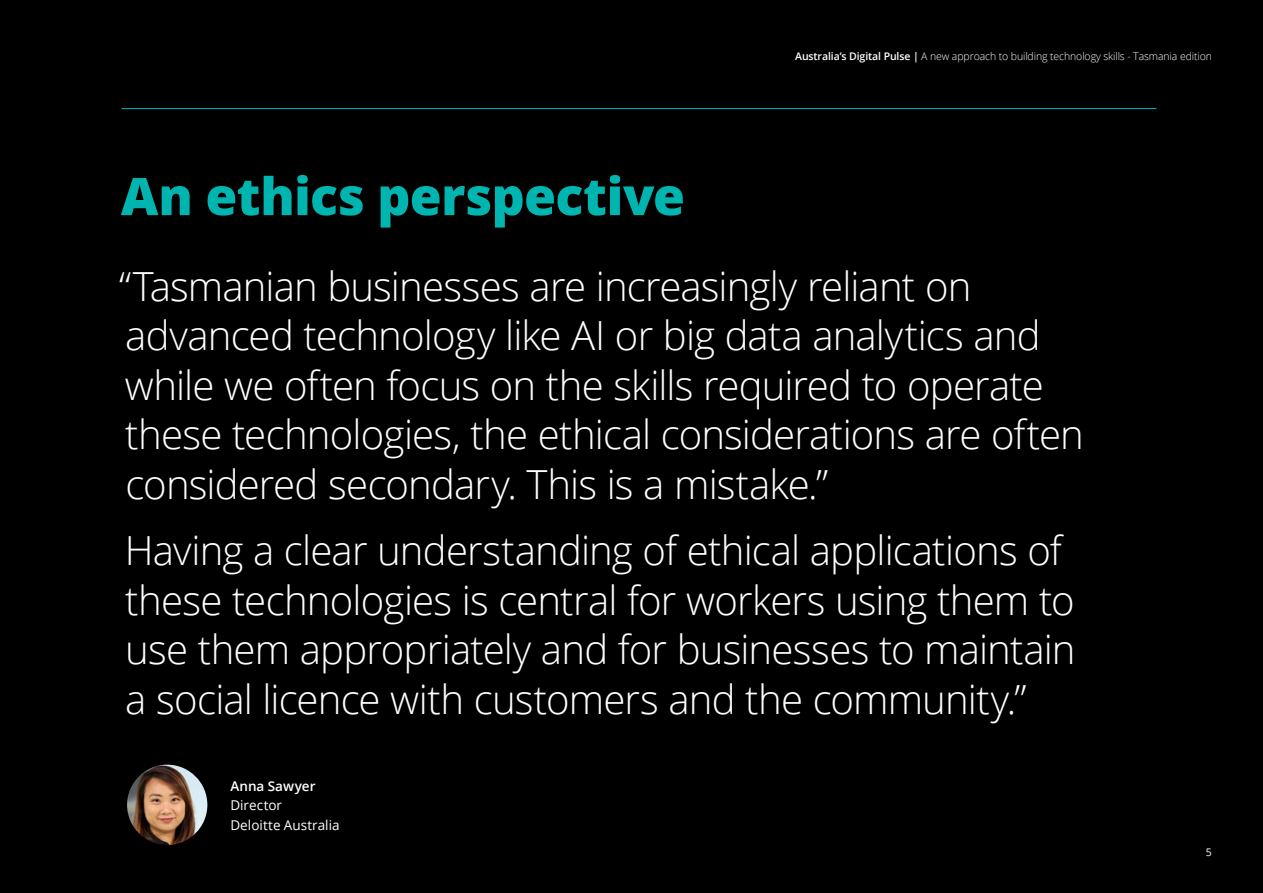
<style>
.page{position:relative;width:1263px;height:893px;background:#000}
.page>*{position:absolute;margin:0;border:0;box-sizing:border-box;transform-origin:0 0}
.Body_copy__8_5_12pt{font:800 51.75px "Open Sans";letter-spacing:-.015em;color:#00b5af}
.Body_copy__8_5_12pt-2{font:300 40.2px/49.5px "Open Sans";letter-spacing:-.02em;color:#fff}
.Subhead_B__8_5_12pt{font:13.5px "Open Sans";color:#fff}
.Subhead_B__8_5_12pt-2{font:600 13.5px "Open Sans";color:#fff}
.Brochure_title__folio_7_9_5pt{font:300 10.5px "Open Sans";letter-spacing:-.01em;color:#fff}
.Folio__7_9_5pt{font:10.5px "Open Sans";color:#fff}
.s1{font-weight:600}
</style>
<div class="page">
<hr style="left:121px;top:108px;width:1035px;height:1px;background:#00a5b8">
<img style="left:127px;top:765px;width:80px;height:80px;border-radius:40px">
<p class="Body_copy__8_5_12pt" style="left:121px;top:157px;width:566px">An ethics perspective</p>
<p class="Brochure_title__folio_7_9_5pt" style="left:795px;top:49px;width:418px"><span class="s1">Australia’s Digital Pulse |</span> A new approach to building technology skills - Tasmania edition</p>
<p class="Body_copy__8_5_12pt-2" style="left:119px;top:260px;width:966px">“Tasmanian businesses are increasingly reliant on advanced technology like AI or big data analytics and while we often focus on the skills required to operate these technologies, the ethical considerations are often considered secondary. This is a mistake.”</p>
<p class="Body_copy__8_5_12pt-2" style="left:125px;top:525px;width:952px">Having a clear understanding of ethical applications of these technologies is central for workers using them to use them appropriately and for businesses to maintain a social licence with customers and the community.”</p>
<p class="Subhead_B__8_5_12pt-2" style="left:230px;top:776px;width:87px">Anna Sawyer</p>
<p class="Subhead_B__8_5_12pt" style="left:230px;top:796px;width:53px">Director</p>
<p class="Subhead_B__8_5_12pt" style="left:230px;top:815px;width:111px">Deloitte Australia</p>
<p class="Folio__7_9_5pt" style="left:1206px;top:845px;width:8px">5</p>
</div>
